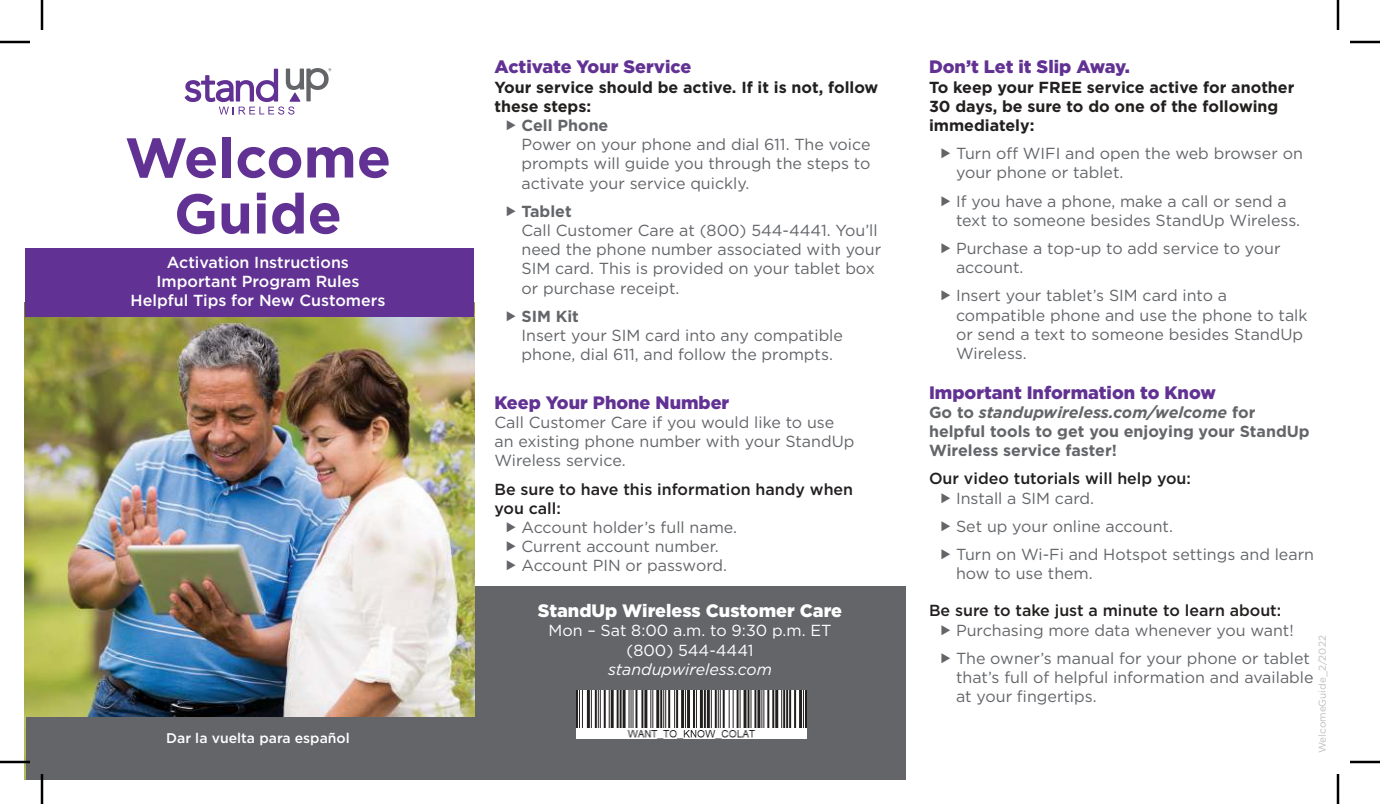
<style>
.page{position:relative;width:1380px;height:804px;background:#fff}
.page>*{position:absolute;margin:0;border:0;box-sizing:border-box;transform-origin:0 0}
.t1{font:700 56px/56px "Gotham";color:#613293;text-align:center}
.t2{font:900 18px "Gotham";color:#613293}
.t3{font:900 18px "Gotham";color:#fff}
.t4{font:16px/19.2px "Gotham";color:#636569}
.t5{font:700 16px/19.2px "Gotham";color:#221f1f}
.t6{font:700 16px/19.2px "Gotham";color:#636569}
.t7{font:500 16px/19.2px "Gotham";color:#221f1f}
.t8{font:500 16px/19.2px "Gotham";color:#fff;text-align:center}
.t9{font:16px/19.2px "Gotham";color:#fff;text-align:center}
.t10{font:italic 16px "Gotham";color:#fff}
.t11{font:500 14px "Gotham";color:#fff}
.t12{font:10px "Gotham";color:#bbbdbf}
.s1{font-style:italic}
</style>
<div class="page">
<div style="left:470px;top:586px;width:436px;height:194px;background:#636569"></div>
<img style="left:25px;top:316px;width:449px;height:464px">
<div style="left:25px;top:248px;width:449px;height:68px;background:#613293"></div>
<svg style="left:185px;top:68px;width:146px;height:47px"></svg>
<img style="left:576px;top:690px;width:231px;height:48px">
<div style="left:26px;top:717px;width:452px;height:63px;background:#636569"></div>
<hr style="left:0;top:41px;width:30px;height:2px;background:#000">
<hr style="left:1350px;top:41px;width:30px;height:2px;background:#000">
<hr style="left:0;top:761px;width:30px;height:2px;background:#000">
<hr style="left:1350px;top:761px;width:30px;height:2px;background:#000">
<hr style="left:41px;top:0;width:2px;height:30px;background:#000">
<hr style="left:41px;top:774px;width:2px;height:30px;background:#000">
<hr style="left:1337px;top:0;width:2px;height:30px;background:#000">
<hr style="left:1337px;top:774px;width:2px;height:30px;background:#000">
<h1 class="t1" style="left:125px;top:133px;width:268px">Welcome<br>Guide</h1>
<p class="t8" style="left:131px;top:254px;width:256px">Activation Instructions<br>Important Program Rules<br>Helpful Tips for New Customers</p>
<p class="t11" style="left:166px;top:732px;width:185px">Dar la vuelta para español</p>
<p class="t2" style="left:494px;top:59px;width:198px">Activate Your Service</p>
<p class="t5" style="left:494px;top:78px;width:385px">Your service should be active. If it is not, follow these steps:</p>
<p class="t6" style="left:521px;top:117px;width:88px">Cell Phone</p>
<p class="t4" style="left:521px;top:136px;width:351px;text-align:justify">Power on your phone and dial 611. The voice prompts will guide you through the steps to activate your service quickly.</p>
<p class="t6" style="left:521px;top:202px;width:52px">Tablet</p>
<p class="t4" style="left:521px;top:222px;width:361px">Call Customer Care at (800) 544-4441. You’ll need the phone number associated with your SIM card. This is provided on your tablet box or purchase receipt.</p>
<p class="t6" style="left:521px;top:307px;width:59px">SIM Kit</p>
<p class="t4" style="left:521px;top:327px;width:323px">Insert your SIM card into any compatible phone, dial 611, and follow the prompts.</p>
<p class="t2" style="left:494px;top:394px;width:236px">Keep Your Phone Number</p>
<p class="t4" style="left:494px;top:414px;width:361px">Call Customer Care if you would like to use an existing phone number with your StandUp<br>Wireless service.</p>
<p class="t7" style="left:494px;top:480px;width:360px">Be sure to have this information handy when you call:</p>
<p class="t4" style="left:521px;top:519px;width:217px">Account holder’s full name.<br>Current account number.<br>Account PIN or password.</p>
<p class="t3" style="left:538px;top:603px;width:306px">StandUp Wireless Customer Care</p>
<p class="t9" style="left:548px;top:622px;width:285px">Mon – Sat 8:00 a.m. to 9:30 p.m. ET (800) 544-4441</p>
<p class="t10" style="left:608px;top:662px;width:165px">standupwireless.com</p>
<p class="t2" style="left:929px;top:59px;width:202px">Don’t Let it Slip Away.</p>
<p class="t5" style="left:929px;top:78px;width:367px">To keep your FREE service active for another<br>30 days, be sure to do one of the following immediately:</p>
<p class="t4" style="left:956px;top:145px;width:348px">Turn off WIFI and open the web browser on your phone or tablet.</p>
<p class="t4" style="left:956px;top:192px;width:346px">If you have a phone, make a call or send a text to someone besides StandUp Wireless.</p>
<p class="t4" style="left:956px;top:240px;width:326px">Purchase a top-up to add service to your account.</p>
<p class="t4" style="left:956px;top:287px;width:353px">Insert your tablet’s SIM card into a compatible phone and use the phone to talk or send a text to someone besides StandUp<br>Wireless.</p>
<p class="t2" style="left:929px;top:384px;width:288px">Important Information to Know</p>
<p class="t6" style="left:929px;top:403px;width:382px">Go to <span class="s1">standupwireless.com/welcome</span> for helpful tools to get you enjoying your StandUp<br>Wireless service faster!</p>
<p class="t7" style="left:929px;top:470px;width:263px">Our video tutorials will help you:</p>
<p class="t4" style="left:956px;top:485px;width:360px;line-height:28.2px">Install a SIM card.<br>Set up your online account.<br>Turn on Wi-Fi and Hotspot settings and learn</p>
<p class="t4" style="left:956px;top:565px;width:138px">how to use them.</p>
<p class="t7" style="left:929px;top:602px;width:354px">Be sure to take just a minute to learn about:</p>
<p class="t4" style="left:956px;top:617px;width:355px;line-height:28.2px">Purchasing more data whenever you want!<br>The owner’s manual for your phone or tablet</p>
<p class="t4" style="left:956px;top:669px;width:359px">that’s full of helpful information and available at your fingertips.</p>
<p class="t12" style="left:1318px;top:753px;width:119px;rotate:-90deg">WelcomeGuide_2/2022</p>
</div>
